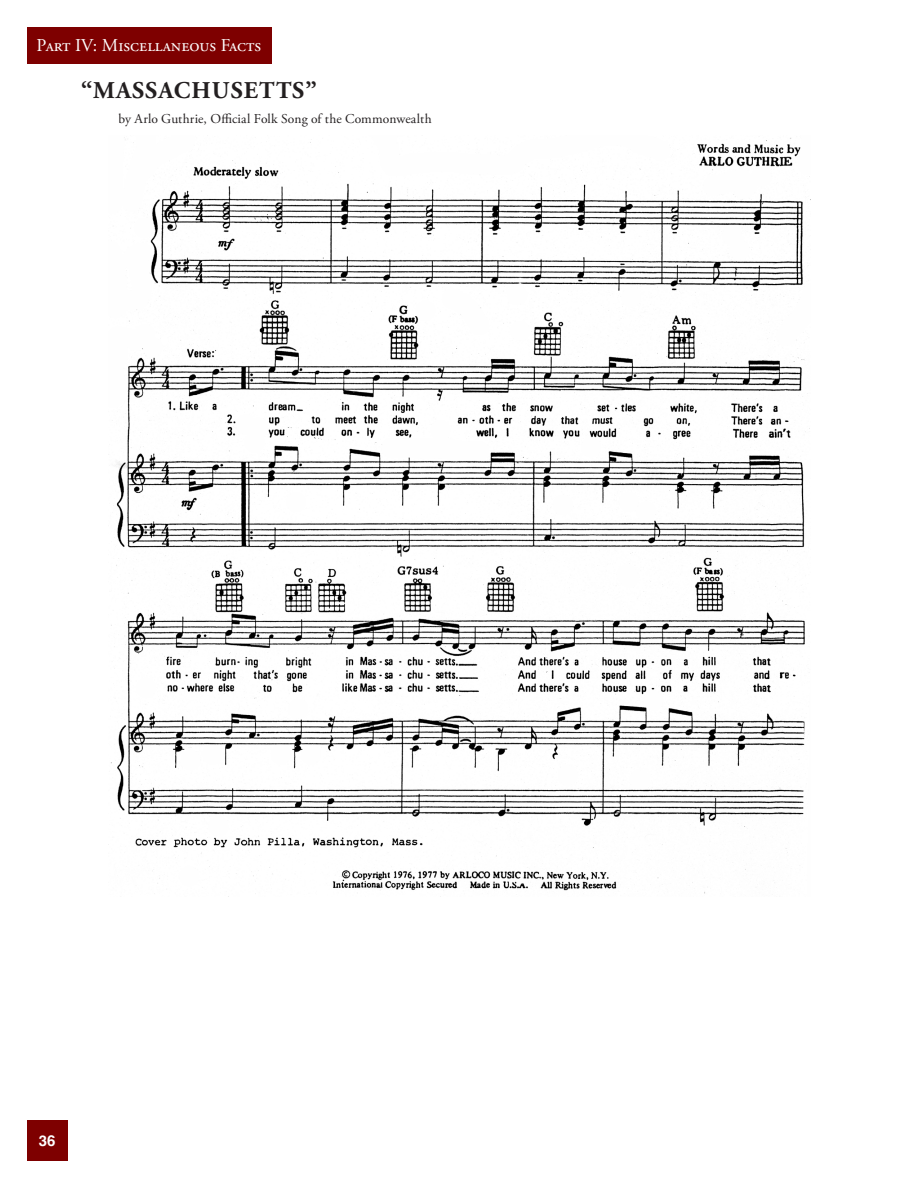
<style>
.page{position:relative;width:918px;height:1188px;background:#fff}
.page>*{position:absolute;margin:0;border:0;box-sizing:border-box;transform-origin:0 0}
.t1{font:700 24px "Adobe Garamond Pro";letter-spacing:.045em;color:#231f20}
.t2{font:18px "Adobe Garamond Pro";color:#fff}
.t3{font:700 15px "Helvetica";color:#fff}
.Description{font:13.5px "Adobe Garamond Pro";letter-spacing:.015em;color:#231f20}
</style>
<div class="page">
<div style="left:27px;top:1120px;width:41px;height:41px;background:#7e0000"></div>
<img style="left:111px;top:137px;width:700px;height:757px">
<div style="left:27px;top:27px;width:244px;height:37px;background:#7e0000"></div>
<p class="t2" style="left:37px;top:35px;width:226px">Part IV: Miscellaneous Facts</p>
<p class="t1" style="left:81px;top:77px;width:237px">“MASSACHUSETTS”</p>
<p class="Description" style="left:119px;top:111px;width:315px">by Arlo Guthrie, Official Folk Song of the Commonwealth</p>
<p class="t3" style="left:39px;top:1132px;width:18px">36</p>
</div>
